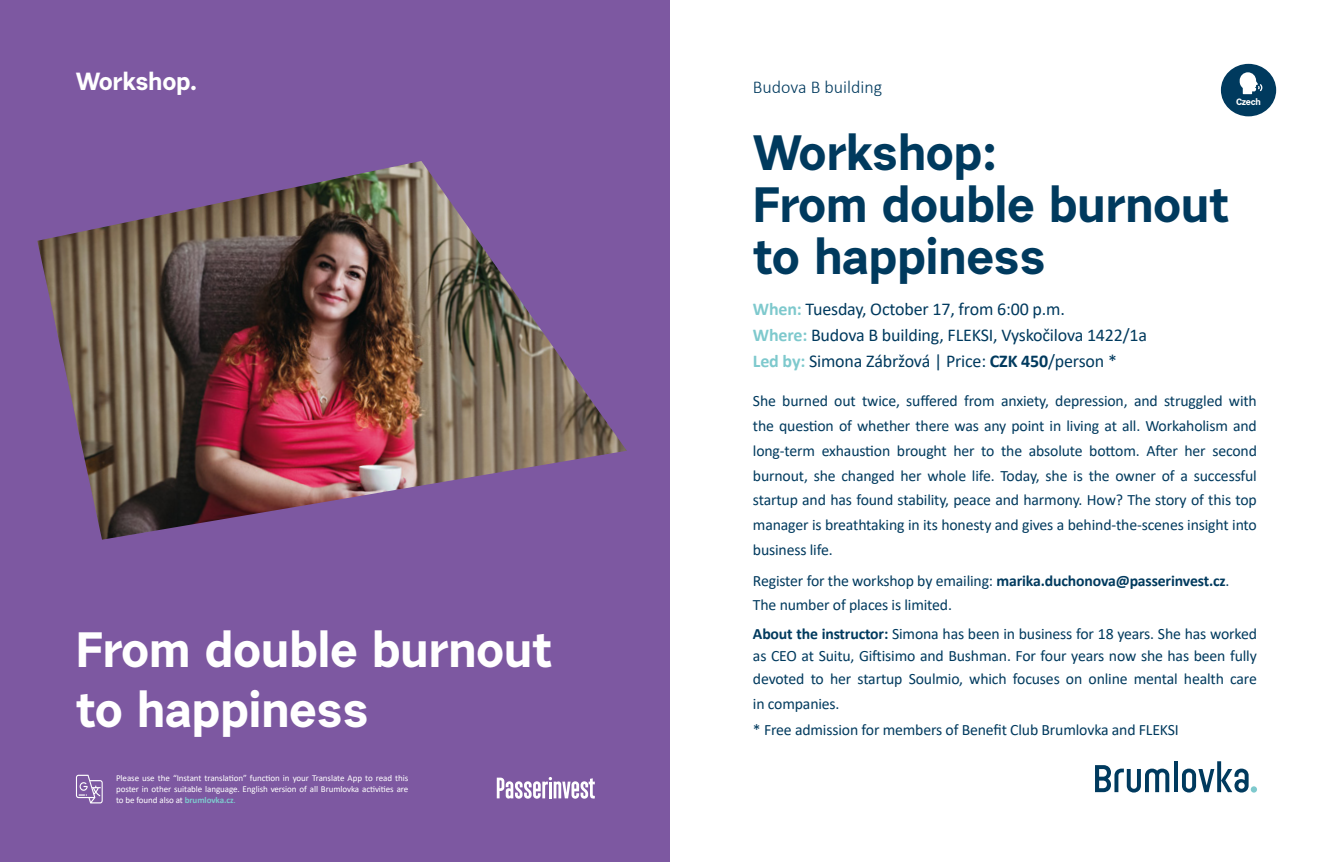
<style>
.page{position:relative;width:1340px;height:862px;background:#fff}
.page>*{position:absolute;margin:0;border:0;box-sizing:border-box;transform-origin:0 0}
.t1{font:700 49.5px/51.8px "Urban Grotesk Re Bo";letter-spacing:-.01em;color:#003a5e}
.t2{font:700 49.5px/59.4px "Urban Grotesk Re Bo";letter-spacing:-.01em;color:#fff}
.t3{font:700 24.75px "Urban Grotesk Re Bo";letter-spacing:-.01em;color:#fff}
.t4{font:18px/26.3px "Calibri";letter-spacing:-.01em;color:#003a5e}
.t5{font:300 18px "Calibri";color:#003a5e}
.t6{font:15.75px/24.8px "Calibri";letter-spacing:-.01em;color:#003a5e;text-align:justify}
.t7{font:700 9.22px "Urban Grotesk Re Bo";letter-spacing:-.025em;color:#fff}
.t8{font:9px/10.8px "Calibri";letter-spacing:-.01em;color:#fff;text-align:justify}
.s1{font-weight:700;color:#7ec9cd}
.s2{color:#7ec9cd}
.s3{font-weight:700}
</style>
<div class="page">
<svg style="left:1095px;top:765px;width:74px;height:27px"></svg>
<svg style="left:1174px;top:761px;width:3px;height:30px"></svg>
<svg style="left:1182px;top:761px;width:66px;height:31px"></svg>
<svg style="left:1250px;top:785px;width:6px;height:7px"></svg>
<div style="left:0;top:0;width:670px;height:861px;background:#7d58a1"></div>
<svg style="left:76px;top:774px;width:27px;height:29px"></svg>
<svg style="left:497px;top:777px;width:98px;height:21px"></svg>
<img style="left:37px;top:161px;width:590px;height:378px">
<div style="left:1220px;top:64px;width:56px;height:52px;background:#003a5e;border-radius:50%"></div>
<svg style="left:1239px;top:72px;width:23px;height:22px"></svg>
<h2 class="t3" style="left:76px;top:66px;width:123px">Workshop.</h2>
<h1 class="t2" style="left:76px;top:618px;width:478px">From double burnout to happiness</h1>
<p class="t8" style="left:116px;top:772px;width:294px">Please use the “Instant translation” function in your Translate App to read this poster in other suitable language. English version of all Brumlovka activities are to be found also at <span class="s1">brumlovka.cz</span><span class="s2">.</span></p>
<p class="t5" style="left:753px;top:76px;width:131px">Budova B building</p>
<p class="t7" style="left:1236px;top:96px;width:26px">Czech</p>
<h1 class="t1" style="left:753px;top:126px;width:478px">Workshop:<br>From double burnout to happiness</h1>
<p class="t4" style="left:753px;top:295px;width:396px"><span class="s1">When:</span> Tuesday, October 17, from 6:00 p.m.<br><span class="s1">Where:</span> Budova B building, FLEKSI, Vyskočilova 1422/1a<br><span class="s1">Led by:</span> Simona Zábržová | Price: <span class="s3">CZK 450</span>/person *</p>
<p class="t6" style="left:753px;top:388px;width:505px">She burned out twice, suffered from anxiety, depression, and struggled with the question of whether there was any point in living at all. Workaholism and long-term exhaustion brought her to the absolute bottom. After her second burnout, she changed her whole life. Today, she is the owner of a successful startup and has found stability, peace and harmony. How? The story of this top manager is breathtaking in its honesty and gives a behind-the-scenes insight into business life.</p>
<p class="t6" style="left:753px;top:567px;width:478px">Register for the workshop by emailing: <span class="s3">marika.duchonova@passerinvest.cz</span>.<br>The number of places is limited.</p>
<p class="t6" style="left:753px;top:621px;width:505px;line-height:22.5px"><span class="s3">About the instructor:</span> Simona has been in business for 18 years. She has worked as CEO at Suitu, Giftisimo and Bushman. For four years now she has been fully devoted to her startup Soulmio, which focuses on online mental health care</p>
<p class="t6" style="left:753px;top:689px;width:427px;line-height:26.3px">in companies.<br>* Free admission for members of Benefit Club Brumlovka and FLEKSI</p>
</div>
